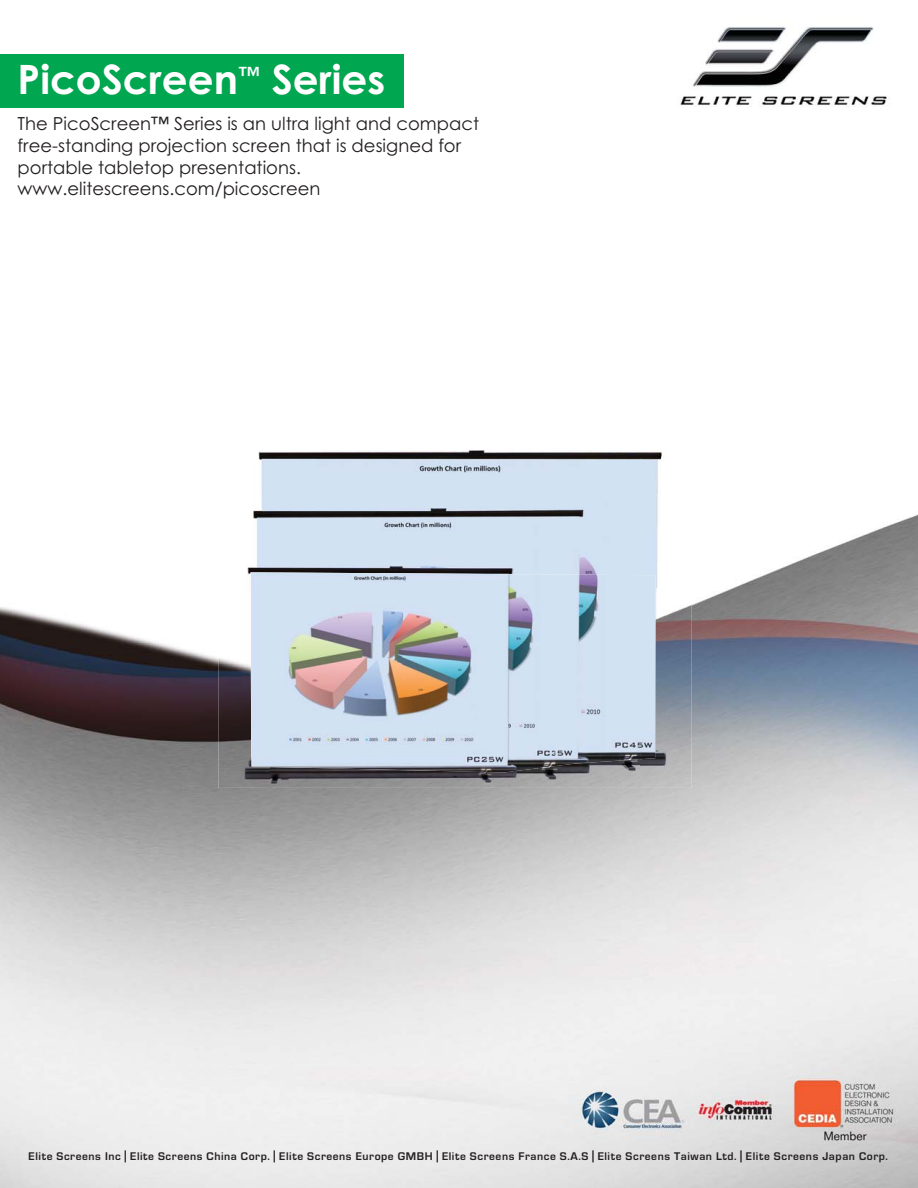
<style>
.page{position:relative;width:918px;height:1188px;background:#fff}
.page>*{position:absolute;margin:0;border:0;box-sizing:border-box;transform-origin:0 0}
.t1{font:700 40.5px "Century Gothic";color:#fff}
.t2{font:18px/21.6px "Century Gothic";color:#231f20}
.t3{font:700 11.55px "Eurostile";letter-spacing:.05em;color:#231f20}
.s1{font-size:14.4px}
</style>
<div class="page">
<img style="left:0;top:26px;width:918px;height:1162px">
<div style="left:0;top:54px;width:404px;height:53px;background:#00a650"></div>
<img style="left:218px;top:438px;width:474px;height:150px">
<img style="left:218px;top:588px;width:53px;height:200px">
<img style="left:639px;top:588px;width:53px;height:200px">
<img style="left:271px;top:772px;width:368px;height:16px">
<img style="left:251px;top:572px;width:405px;height:200px">
<p class="t1" style="left:18px;top:56px;width:369px">PicoScreen<sup>™</sup> Series</p>
<p class="t2" style="left:18px;top:115px;width:463px">The PicoScreen™ Series is an ultra light and compact free-standing projection screen that is designed for portable tabletop presentations. www.elitescreens.com/picoscreen</p>
<p class="t3" style="left:29px;top:1149px;width:861px">Elite Screens Inc <span class="s1">|</span> Elite Screens China Corp. <span class="s1">|</span> Elite Screens Europe GMBH <span class="s1">|</span> Elite Screens France S.A.S <span class="s1">|</span> Elite Screens Taiwan Ltd. <span class="s1">|</span> Elite Screens Japan Corp.</p>
</div>
